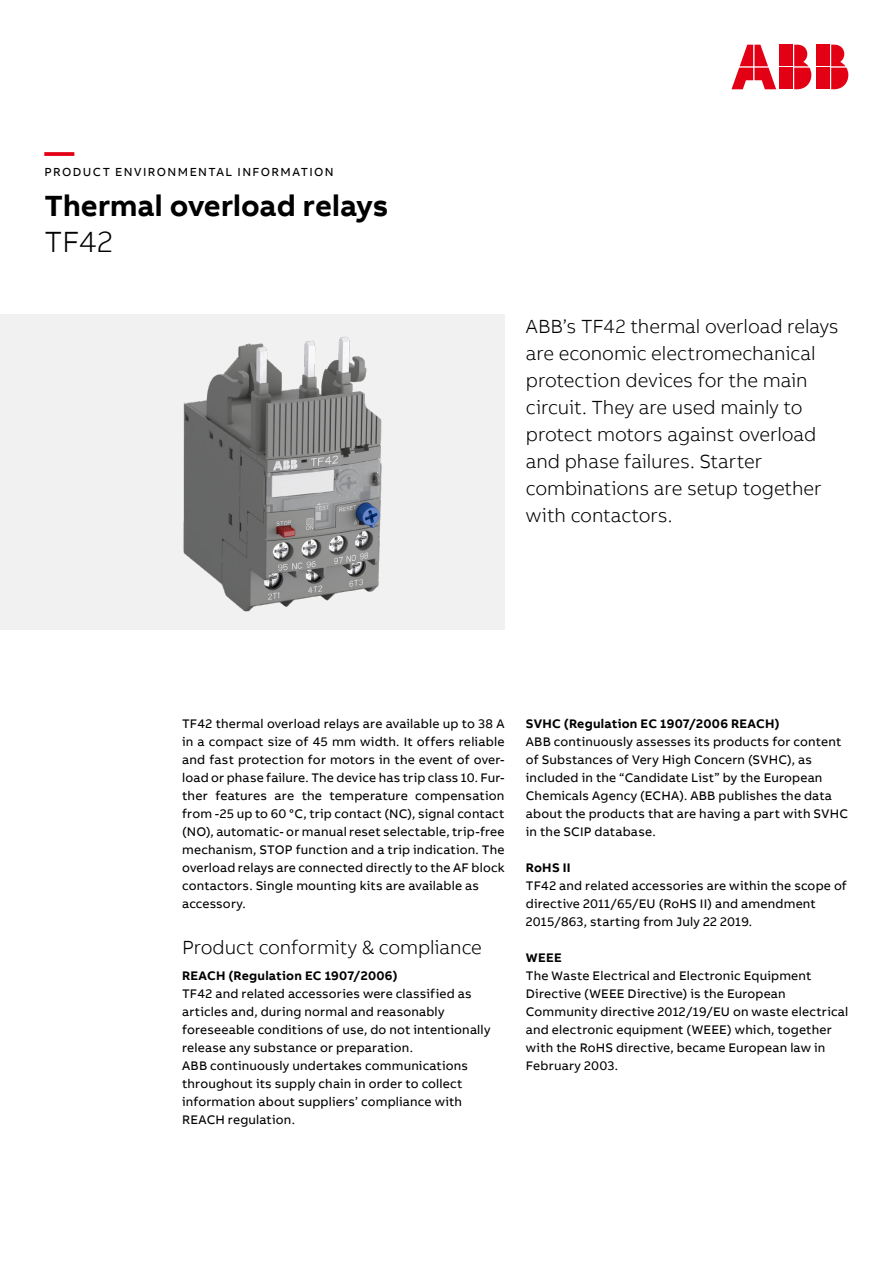
<style>
.page{position:relative;width:893px;height:1263px;background:#fff}
.page>*{position:absolute;margin:0;border:0;box-sizing:border-box;transform-origin:0 0}
.t1{font:700 30px "AB Bvoice";letter-spacing:-.005em;color:#000}
.t2{font:300 30px "AB Bvoice";color:#000}
.t3{font:700 30px "AB Bvoice";color:#e30015}
.t4{font:300 19.5px/27px "AB Bvoice";letter-spacing:-.005em;color:#000}
.t5{font:12.75px/18px "AB Bvoice";letter-spacing:.015em;color:#000}
.t6{font:700 12.75px "AB Bvoice";letter-spacing:.02em;color:#000}
.t7{font:12px "AB Bvoice";letter-spacing:.12em;color:#000}
</style>
<div class="page">
<div style="left:0;top:315px;width:505px;height:315px;background:#f1f1f1"></div>
<img style="left:183px;top:336px;width:199px;height:276px">
<div style="left:817px;top:45px;width:13px;height:21px;background:#e30015"></div>
<div style="left:817px;top:68px;width:13px;height:21px;background:#e30015"></div>
<svg style="left:831px;top:45px;width:17px;height:44px"></svg>
<svg style="left:731px;top:45px;width:45px;height:44px"></svg>
<div style="left:780px;top:45px;width:13px;height:21px;background:#e30015"></div>
<div style="left:780px;top:68px;width:13px;height:21px;background:#e30015"></div>
<svg style="left:794px;top:45px;width:17px;height:44px"></svg>
<h1 class="t3" style="left:45px;top:132px;width:31px">—</h1>
<p class="t7" style="left:45px;top:165px;width:291px">PRODUCT ENVIRONMENTAL INFORMATION</p>
<h1 class="t1" style="left:45px;top:186px;width:345px">Thermal overload relays</h1>
<h1 class="t2" style="left:45px;top:224px;width:70px">TF42</h1>
<p class="t4" style="left:526px;top:313px;width:314px">ABB’s TF42 thermal overload relays are economic electromechanical protection devices for the main circuit. They are used mainly to protect motors against overload and phase failures. Starter combinations are setup together with contactors.</p>
<p class="t5" style="left:182px;top:715px;width:324px">TF42 thermal overload relays are available up to 38 A in a compact size of 45 mm width. It offers reliable and fast protection for motors in the event of over&shy;load or phase failure. The device has trip class 10. Fur&shy;ther features are the temperature compensation from -25 up to 60 °C, trip contact (NC), signal contact (NO), automatic- or manual reset selectable, trip-free mechanism, STOP function and a trip indication. The overload relays are connected directly to the AF block contactors. Single mounting kits are available as accessory.</p>
<h2 class="t4" style="left:182px;top:934px;width:301px">Product conformity &amp; compliance</h2>
<p class="t6" style="left:182px;top:968px;width:217px">REACH (Regulation EC 1907/2006)</p>
<p class="t5" style="left:182px;top:985px;width:310px">TF42 and related accessories were classified as articles and, during normal and reasonably foreseeable conditions of use, do not intentionally release any substance or preparation.<br>ABB continuously undertakes communications throughout its supply chain in order to collect information about suppliers’ compliance with REACH regulation.</p>
<p class="t6" style="left:526px;top:715px;width:255px">SVHC (Regulation EC 1907/2006 REACH)</p>
<p class="t5" style="left:526px;top:733px;width:324px">ABB continuously assesses its products for content of Substances of Very High Concern (SVHC), as included in the “Candidate List” by the European Chemicals Agency (ECHA). ABB publishes the data about the products that are having a part with SVHC in the SCIP database.</p>
<p class="t6" style="left:526px;top:859px;width:46px">RoHS II</p>
<p class="t5" style="left:526px;top:877px;width:322px">TF42 and related accessories are within the scope of directive 2011/65/EU (RoHS II) and amendment<br>2015/863, starting from July 22 2019.</p>
<p class="t6" style="left:526px;top:950px;width:37px">WEEE</p>
<p class="t5" style="left:526px;top:967px;width:324px">The Waste Electrical and Electronic Equipment Directive (WEEE Directive) is the European Community directive 2012/19/EU on waste electrical and electronic equipment (WEEE) which, together with the RoHS directive, became European law in February 2003.</p>
</div>
